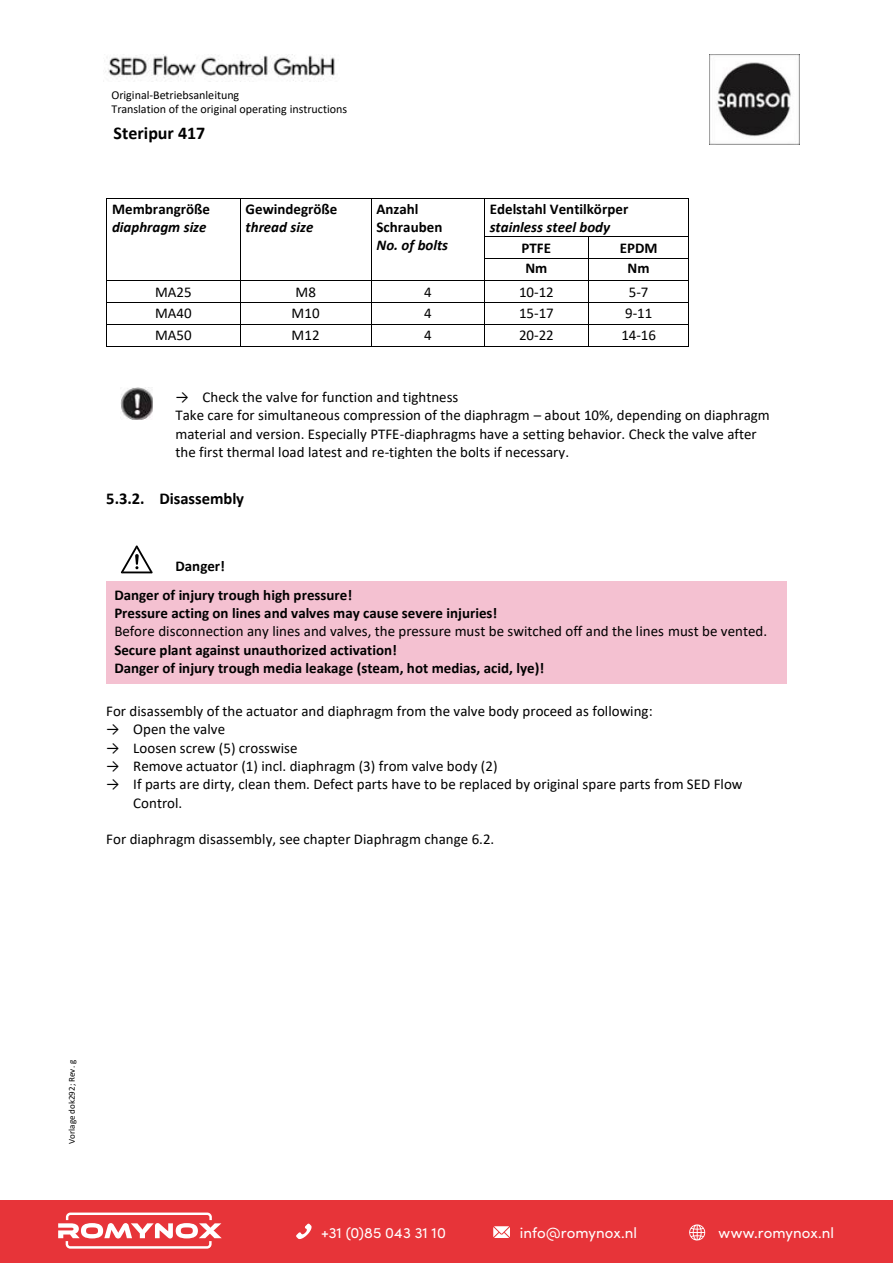
<style>
.page{position:relative;width:893px;height:1263px;background:#fff}
.page>*{position:absolute;margin:0;border:0;box-sizing:border-box;transform-origin:0 0}
.t1{font:700 18px "Calibri";color:#000}
.t2{font:700 16.5px "Calibri";color:#000}
.t3{font:15px/18.3px "Calibri";color:#000}
.t4{font:700 15px/18.3px "Calibri";color:#000}
.t5{font:italic 700 15px "Calibri";color:#000}
.t6{font:15px "Sofia Pro";letter-spacing:.005em;color:#fff}
.t7{font:12px/14.5px "Calibri";letter-spacing:-.005em;color:#000}
.t8{font:9px "Calibri";color:#000}
</style>
<div class="page">
<img style="left:105px;top:55px;width:230px;height:26px">
<img style="left:709px;top:55px;width:90px;height:89px">
<hr style="left:107px;top:199px;width:133px;height:1px;background:#000">
<hr style="left:241px;top:199px;width:130px;height:1px;background:#000">
<hr style="left:371px;top:199px;width:113px;height:1px;background:#000">
<hr style="left:485px;top:199px;width:203px;height:1px;background:#000">
<hr style="left:106px;top:199px;width:1px;height:37px;background:#000">
<hr style="left:240px;top:199px;width:1px;height:37px;background:#000">
<hr style="left:371px;top:199px;width:1px;height:37px;background:#000">
<hr style="left:484px;top:199px;width:1px;height:37px;background:#000">
<hr style="left:688px;top:199px;width:1px;height:37px;background:#000">
<hr style="left:485px;top:236px;width:103px;height:1px;background:#000">
<hr style="left:589px;top:236px;width:99px;height:1px;background:#000">
<hr style="left:485px;top:258px;width:103px;height:1px;background:#000">
<hr style="left:589px;top:258px;width:99px;height:1px;background:#000">
<hr style="left:107px;top:280px;width:133px;height:1px;background:#000">
<hr style="left:241px;top:280px;width:130px;height:1px;background:#000">
<hr style="left:371px;top:280px;width:113px;height:1px;background:#000">
<hr style="left:485px;top:280px;width:103px;height:1px;background:#000">
<hr style="left:589px;top:280px;width:99px;height:1px;background:#000">
<hr style="left:107px;top:302px;width:133px;height:1px;background:#000">
<hr style="left:241px;top:302px;width:130px;height:1px;background:#000">
<hr style="left:371px;top:302px;width:113px;height:1px;background:#000">
<hr style="left:485px;top:302px;width:103px;height:1px;background:#000">
<hr style="left:589px;top:302px;width:99px;height:1px;background:#000">
<hr style="left:107px;top:324px;width:133px;height:1px;background:#000">
<hr style="left:241px;top:324px;width:130px;height:1px;background:#000">
<hr style="left:371px;top:324px;width:113px;height:1px;background:#000">
<hr style="left:485px;top:324px;width:103px;height:1px;background:#000">
<hr style="left:589px;top:324px;width:99px;height:1px;background:#000">
<svg style="left:106px;top:236px;width:1px;height:111px"></svg>
<hr style="left:107px;top:346px;width:133px;height:1px;background:#000">
<svg style="left:240px;top:236px;width:1px;height:111px"></svg>
<hr style="left:241px;top:346px;width:130px;height:1px;background:#000">
<svg style="left:371px;top:236px;width:1px;height:110px"></svg>
<hr style="left:371px;top:346px;width:113px;height:1px;background:#000">
<svg style="left:484px;top:236px;width:1px;height:111px"></svg>
<hr style="left:485px;top:346px;width:103px;height:1px;background:#000">
<svg style="left:588px;top:236px;width:1px;height:111px"></svg>
<hr style="left:589px;top:346px;width:99px;height:1px;background:#000">
<svg style="left:688px;top:236px;width:1px;height:111px"></svg>
<div style="left:106px;top:581px;width:681px;height:102px;background:#f4c1d1"></div>
<img style="left:121px;top:387px;width:32px;height:32px">
<svg style="left:121px;top:545px;width:32px;height:28px"></svg>
<div style="left:0;top:1199px;width:893px;height:64px;background:#e73439"></div>
<svg style="left:58px;top:1212px;width:164px;height:36px"></svg>
<svg style="left:689px;top:1224px;width:16px;height:17px"></svg>
<svg style="left:493px;top:1226px;width:17px;height:12px"></svg>
<svg style="left:296px;top:1223px;width:16px;height:16px"></svg>
<p class="t7" style="left:111px;top:87px;width:237px">Original-Betriebsanleitung<br>Translation of the original operating instructions</p>
<p class="t1" style="left:114px;top:121px;width:93px">Steripur 417</p>
<p class="t4" style="left:112px;top:199px;width:100px">Membrangröße</p>
<p class="t5" style="left:112px;top:216px;width:96px">diaphragm size</p>
<p class="t4" style="left:246px;top:199px;width:93px">Gewindegröße</p>
<p class="t5" style="left:246px;top:216px;width:69px">thread size</p>
<p class="t4" style="left:376px;top:199px;width:67px">Anzahl<br>Schrauben</p>
<p class="t5" style="left:376px;top:235px;width:73px">No. of bolts</p>
<p class="t4" style="left:490px;top:199px;width:140px">Edelstahl Ventilkörper</p>
<p class="t5" style="left:490px;top:216px;width:122px">stainless steel body</p>
<p class="t4" style="left:522px;top:238px;width:31px">PTFE</p>
<p class="t4" style="left:620px;top:238px;width:39px">EPDM</p>
<p class="t4" style="left:525px;top:259px;width:24px">Nm</p>
<p class="t4" style="left:628px;top:259px;width:24px">Nm</p>
<p class="t3" style="left:155px;top:282px;width:38px">MA25</p>
<p class="t3" style="left:296px;top:282px;width:22px">M8</p>
<p class="t3" style="left:424px;top:282px;width:9px">4</p>
<p class="t3" style="left:519px;top:282px;width:36px">10-12</p>
<p class="t3" style="left:629px;top:282px;width:21px">5-7</p>
<p class="t3" style="left:155px;top:304px;width:38px">MA40</p>
<p class="t3" style="left:292px;top:304px;width:29px">M10</p>
<p class="t3" style="left:424px;top:304px;width:9px">4</p>
<p class="t3" style="left:519px;top:304px;width:36px">15-17</p>
<p class="t3" style="left:625px;top:304px;width:29px">9-11</p>
<p class="t3" style="left:155px;top:326px;width:38px">MA50</p>
<p class="t3" style="left:292px;top:326px;width:29px">M12</p>
<p class="t3" style="left:424px;top:326px;width:9px">4</p>
<p class="t3" style="left:519px;top:326px;width:36px">20-22</p>
<p class="t3" style="left:621px;top:326px;width:36px">14-16</p>
<p class="t3" style="left:176px;top:387px;width:596px">→ Check the valve for function and tightness<br>Take care for simultaneous compression of the diaphragm – about 10%, depending on diaphragm material and version. Especially PTFE-diaphragms have a setting behavior. Check the valve after the first thermal load latest and re-tighten the bolts if necessary.</p>
<p class="t2" style="left:106px;top:487px;width:139px">5.3.2. Disassembly</p>
<p class="t4" style="left:114px;top:551px;width:240px;line-height:29px;text-indent:61px">Danger!<br>Danger of injury trough high pressure!</p>
<p class="t4" style="left:114px;top:604px;width:385px">Pressure acting on lines and valves may cause severe injuries!</p>
<p class="t3" style="left:114px;top:622px;width:654px">Before disconnection any lines and valves, the pressure must be switched off and the lines must be vented.</p>
<p class="t4" style="left:114px;top:640px;width:431px">Secure plant against unauthorized activation!<br>Danger of injury trough media leakage (steam, hot medias, acid, lye)!</p>
<p class="t3" style="left:106px;top:701px;width:548px">For disassembly of the actuator and diaphragm from the valve body proceed as following:</p>
<p class="t3" style="left:106px;top:720px;width:120px">→ Open the valve</p>
<p class="t3" style="left:106px;top:738px;width:193px">→ Loosen screw (5) crosswise</p>
<p class="t3" style="left:106px;top:756px;width:393px">→ Remove actuator (1) incl. diaphragm (3) from valve body (2)</p>
<p class="t3" style="left:133px;top:775px;width:611px;text-indent:-27px">→ If parts are dirty, clean them. Defect parts have to be replaced by original spare parts from SED Flow<br>Control.</p>
<p class="t3" style="left:106px;top:830px;width:390px">For diaphragm disassembly, see chapter Diaphragm change 6.2.</p>
<p class="t8" style="left:66px;top:1144px;width:85px;rotate:-90deg">Vorlage dok292; Rev. g</p>
<p class="t6" style="left:321px;top:1221px;width:126px">+31 (0)85 043 31 10</p>
<p class="t6" style="left:520px;top:1221px;width:119px">info@romynox.nl</p>
<p class="t6" style="left:718px;top:1221px;width:117px">www.romynox.nl</p>
</div>
